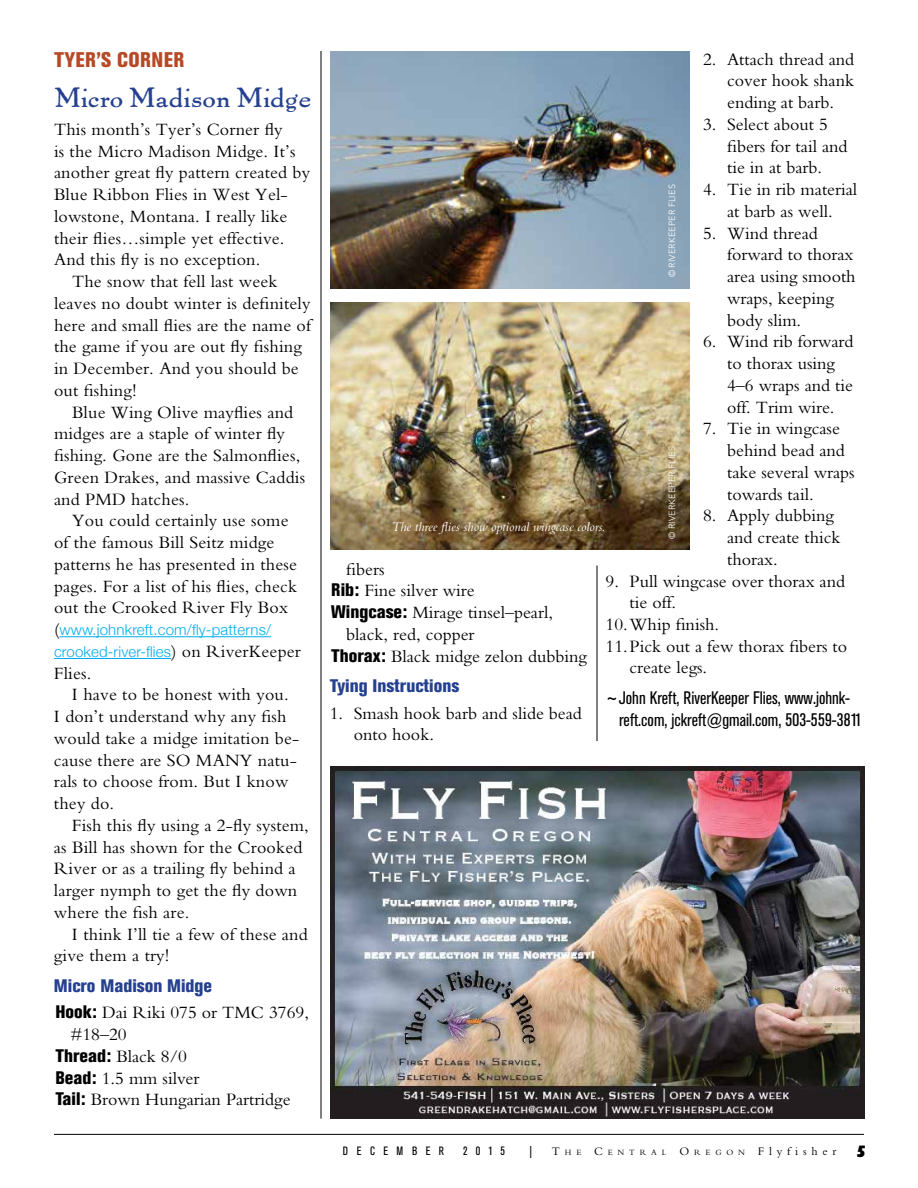
<style>
.page{position:relative;width:918px;height:1188px;background:#fff}
.page>*{position:absolute;margin:0;border:0;box-sizing:border-box;transform-origin:0 0}
.t1{font:27px "Pabst L";letter-spacing:-.01em;color:#25408f}
.t2{font:800 condensed 21px "Akzidenz Grotesk BE";letter-spacing:.02em;color:#b64926}
.t3{font:18px/21.8px "Bembo";letter-spacing:.01em;color:#000}
.t4{font:condensed 18px/21.8px "Akzidenz Grotesk BE";color:#000}
.t5{font:800 condensed 18px "Akzidenz Grotesk BE";color:#25408f}
.t6{font:300 15px/21.8px "Helvetica Neue";letter-spacing:.01em;color:#00aeef}
.t7{font:italic 13.5px "Bembo";color:#fff}
.t8{font:condensed 12px "Akzidenz Grotesk BE";letter-spacing:.7em;color:#000}
.t9{font:300 9px "Avenir";letter-spacing:.02em;color:#fff}
.t10{font:8.4px "Bembo";letter-spacing:.57em;color:#000}
.s1{font-family:"Bembo";font-weight:400;font-size:18px;color:#000}
.s2{font-family:"Akzidenz Grotesk BE";font-weight:800;font-stretch:condensed}
.s3{font-size:12px}
.s4{font-family:"Gill Sans Extra Bold Display";font-size:16.5px}
</style>
<div class="page">
<hr style="left:54px;top:1134px;width:810px;height:1px;background:#000">
<hr style="left:60px;top:636px;width:211px;height:1px;background:#00aeef">
<hr style="left:54px;top:658px;width:117px;height:1px;background:#00aeef">
<hr style="left:321px;top:51px;width:1px;height:1068px;background:#000">
<hr style="left:597px;top:566px;width:1px;height:175px;background:#000">
<img style="left:330px;top:767px;width:535px;height:352px">
<img style="left:330px;top:51px;width:360px;height:237px">
<img style="left:330px;top:302px;width:360px;height:247px">
<p class="t2" style="left:54px;top:47px;width:132px">TYER’S CORNER</p>
<h1 class="t1" style="left:54px;top:80px;width:259px">Micro Madison Midge</h1>
<p class="t3" style="left:54px;top:118px;width:230px">This month’s Tyer’s Corner fly</p>
<p class="t3" style="left:54px;top:140px;width:243px">is the Micro Madison Midge. It’s</p>
<p class="t3" style="left:54px;top:162px;width:258px">another great fly pattern created by</p>
<p class="t3" style="left:54px;top:183px;width:235px">Blue Ribbon Flies in West Yel-</p>
<p class="t3" style="left:54px;top:205px;width:235px">lowstone, Montana. I really like</p>
<p class="t3" style="left:54px;top:227px;width:232px">their flies…simple yet effective.</p>
<p class="t3" style="left:54px;top:249px;width:208px">And this fly is no exception.</p>
<p class="t3" style="left:72px;top:270px;width:207px">The snow that fell last week</p>
<p class="t3" style="left:54px;top:292px;width:258px">leaves no doubt winter is definitely</p>
<p class="t3" style="left:54px;top:314px;width:259px">here and small flies are the name of</p>
<p class="t3" style="left:54px;top:336px;width:249px">the game if you are out fly fishing</p>
<p class="t3" style="left:54px;top:357px;width:246px">in December. And you should be</p>
<p class="t3" style="left:54px;top:379px;width:84px">out fishing!</p>
<p class="t3" style="left:72px;top:401px;width:223px">Blue Wing Olive mayflies and</p>
<p class="t3" style="left:54px;top:423px;width:233px">midges are a staple of winter fly</p>
<p class="t3" style="left:54px;top:444px;width:248px">fishing. Gone are the Salmonflies,</p>
<p class="t3" style="left:54px;top:466px;width:253px">Green Drakes, and massive Caddis</p>
<p class="t3" style="left:54px;top:488px;width:137px">and PMD hatches.</p>
<p class="t3" style="left:72px;top:510px;width:218px">You could certainly use some</p>
<p class="t3" style="left:54px;top:531px;width:222px">of the famous Bill Seitz midge</p>
<p class="t3" style="left:54px;top:553px;width:245px">patterns he has presented in these</p>
<p class="t3" style="left:54px;top:575px;width:245px">pages. For a list of his flies, check</p>
<p class="t3" style="left:54px;top:597px;width:235px">out the Crooked River Fly Box</p>
<p class="t6" style="left:54px;top:618px;width:248px"><span class="s1">(</span>www.johnkreft.com/fly-patterns/ crooked-river-flies<span class="s1">) on RiverKeeper</span></p>
<p class="t3" style="left:54px;top:662px;width:39px">Flies.</p>
<p class="t3" style="left:72px;top:684px;width:218px">I have to be honest with you.</p>
<p class="t3" style="left:54px;top:705px;width:234px">I don’t understand why any fish</p>
<p class="t3" style="left:54px;top:727px;width:247px">would take a midge imitation be-</p>
<p class="t3" style="left:54px;top:749px;width:244px">cause there are SO MANY natu-</p>
<p class="t3" style="left:54px;top:771px;width:236px">rals to choose from. But I know</p>
<p class="t3" style="left:54px;top:792px;width:62px">they do.</p>
<p class="t3" style="left:72px;top:814px;width:239px">Fish this fly using a 2-fly system,</p>
<p class="t3" style="left:54px;top:836px;width:250px">as Bill has shown for the Crooked</p>
<p class="t3" style="left:54px;top:858px;width:243px">River or as a trailing fly behind a</p>
<p class="t3" style="left:54px;top:879px;width:245px">larger nymph to get the fly down</p>
<p class="t3" style="left:54px;top:901px;width:137px">where the fish are.</p>
<p class="t3" style="left:72px;top:923px;width:237px">I think I’ll tie a few of these and</p>
<p class="t3" style="left:54px;top:945px;width:117px">give them a try!</p>
<p class="t5" style="left:54px;top:975px;width:160px">Micro Madison Midge</p>
<p class="t3" style="left:55px;top:1002px;width:255px"><span class="s2">Hook:</span> Dai Riki 075 or TMC 3769,</p>
<p class="t3" style="left:70px;top:1023px;width:58px">#18–20</p>
<p class="t3" style="left:55px;top:1045px;width:133px"><span class="s2">Thread:</span> Black 8/0</p>
<p class="t3" style="left:55px;top:1067px;width:146px"><span class="s2">Bead:</span> 1.5 mm silver</p>
<p class="t3" style="left:55px;top:1089px;width:237px"><span class="s2">Tail:</span> Brown Hungarian Partridge</p>
<p class="t3" style="left:727px;top:48px;width:129px;text-align:justify;text-indent:-24px">2. Attach thread and cover hook shank ending at barb.</p>
<p class="t3" style="left:727px;top:113px;width:122px;text-indent:-24px">3. Select about 5 fibers for tail and tie in at barb.</p>
<p class="t3" style="left:703px;top:178px;width:156px;text-align:center">4. Tie in rib material at barb as well.</p>
<p class="t3" style="left:727px;top:222px;width:130px;text-indent:-24px">5. Wind thread forward to thorax area using smooth wraps, keeping body slim.</p>
<p class="t3" style="left:727px;top:330px;width:128px;text-indent:-24px">6. Wind rib forward to thorax using<br>4–6 wraps and tie off. Trim wire.</p>
<p class="t3" style="left:727px;top:417px;width:129px;text-indent:-24px">7. Tie in wingcase behind bead and take several wraps towards tail.</p>
<p class="t3" style="left:727px;top:504px;width:115px;text-indent:-24px">8. Apply dubbing and create thick thorax.</p>
<p class="t3" style="left:606px;top:570px;width:241px">9. Pull wingcase over thorax and</p>
<p class="t3" style="left:630px;top:591px;width:48px">tie off.</p>
<p class="t3" style="left:606px;top:613px;width:115px">10.Whip finish.</p>
<p class="t3" style="left:606px;top:635px;width:243px">11.Pick out a few thorax fibers to</p>
<p class="t3" style="left:630px;top:657px;width:79px">create legs.</p>
<p class="t4" style="left:619px;top:687px;width:244px;text-indent:-14px">~John Kreft, RiverKeeper Flies, www.johnk&shy;reft.com, jckreft@gmail.com, 503-559-3811</p>
<p class="t9" style="left:667px;top:277px;width:95px;rotate:-90deg">© RIVERKEEPER FLIES</p>
<p class="t9" style="left:667px;top:539px;width:95px;rotate:-90deg">© RIVERKEEPER FLIES</p>
<p class="t7" style="left:392px;top:519px;width:216px">The three flies show optional wingcase colors.</p>
<p class="t3" style="left:346px;top:558px;width:40px">fibers</p>
<p class="t3" style="left:331px;top:580px;width:145px"><span class="s2">Rib:</span> Fine silver wire</p>
<p class="t3" style="left:331px;top:601px;width:223px"><span class="s2">Wingcase:</span> Mirage tinsel–pearl,</p>
<p class="t3" style="left:346px;top:623px;width:130px">black, red, copper</p>
<p class="t3" style="left:331px;top:645px;width:257px"><span class="s2">Thorax:</span> Black midge zelon dubbing</p>
<p class="t5" style="left:330px;top:676px;width:131px">Tying Instructions</p>
<p class="t3" style="left:354px;top:702px;width:230px;text-indent:-24px">1. Smash hook barb and slide bead onto hook.</p>
<p class="t8" style="left:343px;top:1145px;width:103px">DECEMBER</p>
<p class="t8" style="left:463px;top:1145px;width:43px">2015</p>
<p class="t8" style="left:529px;top:1145px;width:4px">|</p>
<p class="t10" style="left:552px;top:1148px;width:315px"><span class="s3">T</span>HE <span class="s3">C</span>ENTRAL <span class="s3">O</span>REGON <span class="s3">Flyfisher</span> <span class="s4">5</span></p>
</div>
